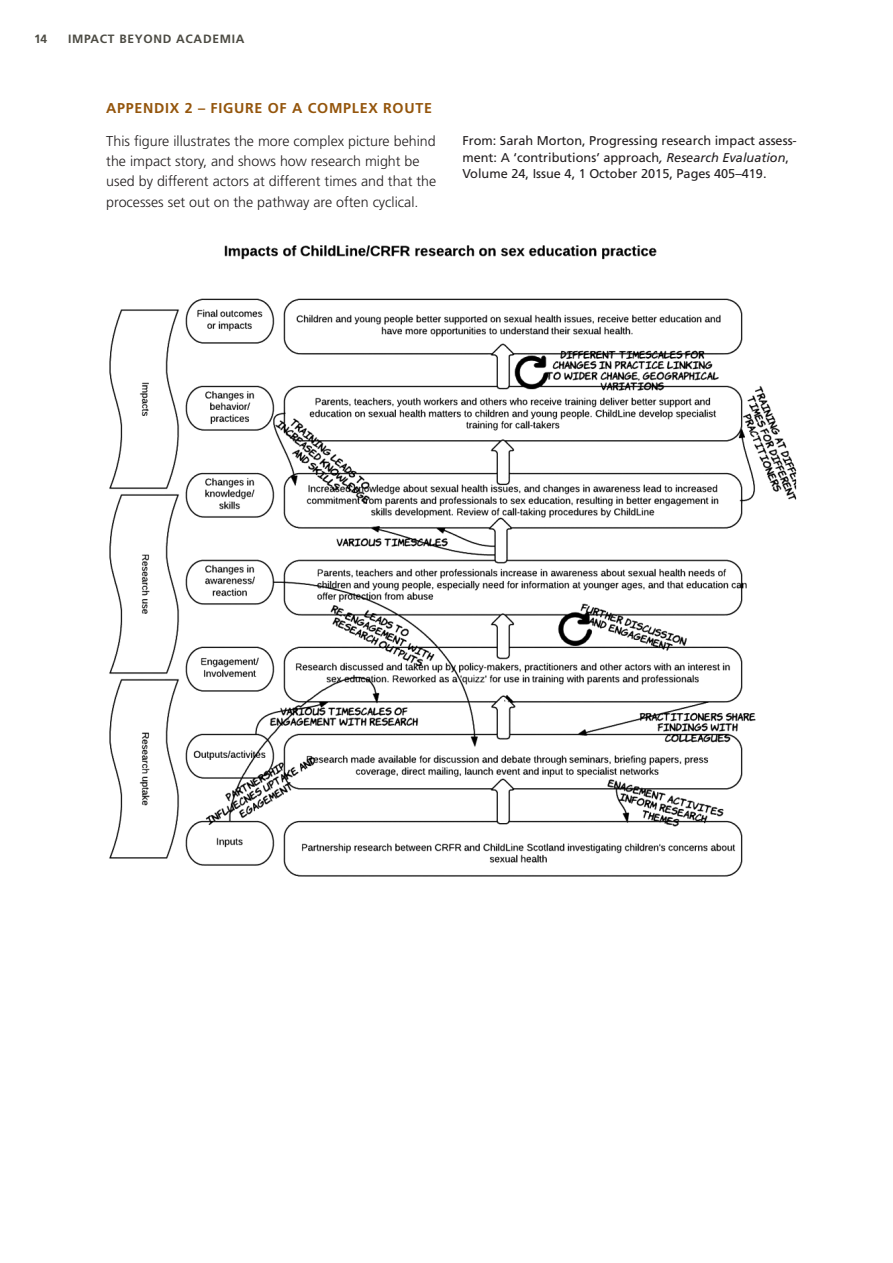
<style>
.page{position:relative;width:893px;height:1263px;background:#fff}
.page>*{position:absolute;margin:0;border:0;box-sizing:border-box;transform-origin:0 0}
.t1{font:300 14.25px/20.2px "Frutiger LT Std";color:#231f20}
.t2{font:700 14.25px "Frutiger LT Std";letter-spacing:.05em;color:#94550c}
.t3{font:12.75px/16.5px "Frutiger LT Std";color:#231f20}
.t4{font:700 12px "Frutiger LT Std";letter-spacing:.06em;color:#4c4b43}
.s1{font-style:italic}
</style>
<div class="page">
<img style="left:109px;top:245px;width:688px;height:632px">
<p class="t4" style="left:34px;top:32px;width:15px">14</p>
<p class="t4" style="left:68px;top:32px;width:178px">IMPACT BEYOND ACADEMIA</p>
<p class="t2" style="left:106px;top:99px;width:327px">APPENDIX 2 – FIGURE OF A COMPLEX ROUTE</p>
<p class="t1" style="left:106px;top:131px;width:331px">This figure illustrates the more complex picture behind the impact story, and shows how research might be used by different actors at different times and that the processes set out on the pathway are often cyclical.</p>
<p class="t3" style="left:462px;top:132px;width:336px">From: Sarah Morton, Progressing research impact assess&shy;ment: A ‘contributions’ approach<span class="s1">, Research Evaluation</span>,<br>Volume 24, Issue 4, 1 October 2015, Pages 405–419.</p>
</div>
